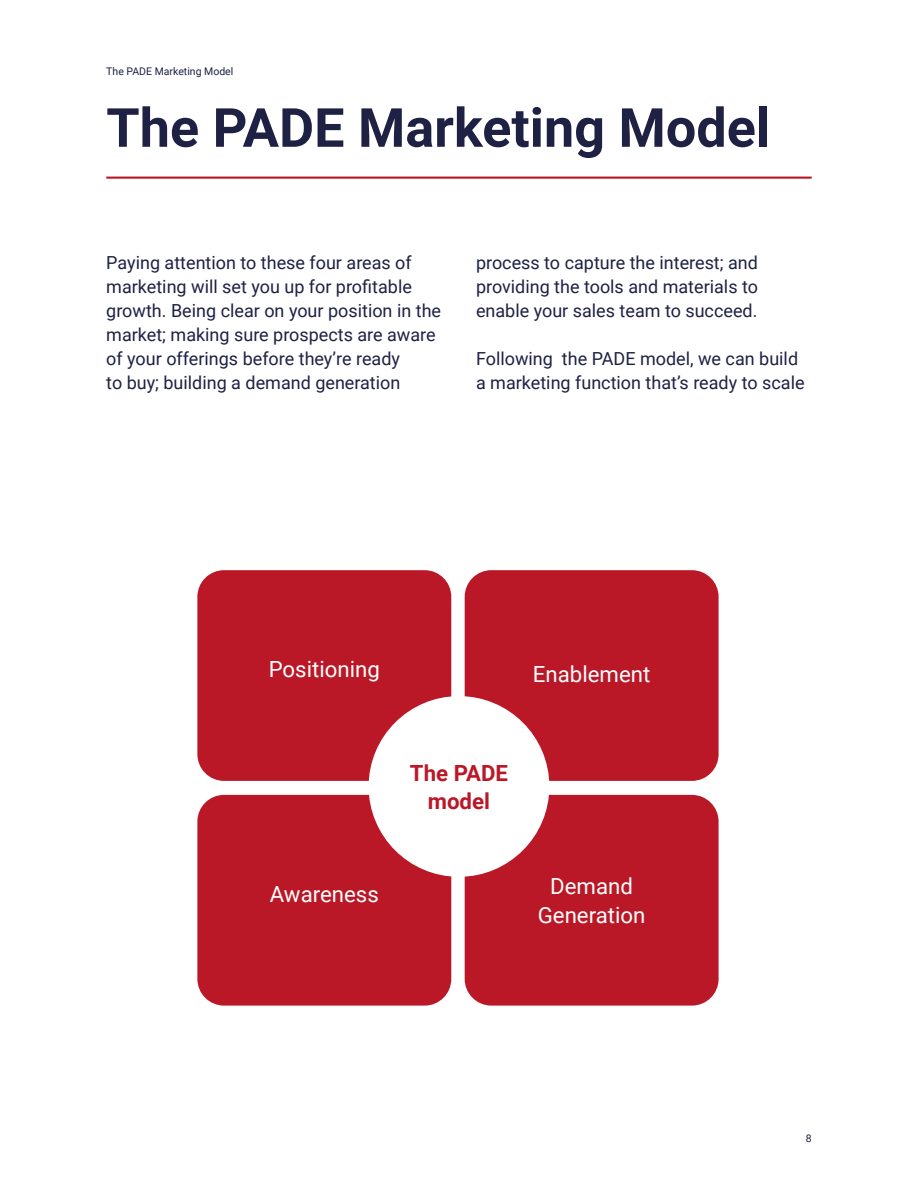
<style>
.page{position:relative;width:918px;height:1188px;background:#fff}
.page>*{position:absolute;margin:0;border:0;box-sizing:border-box;transform-origin:0 0}
.t1{font:700 54px "Roboto";color:#1e2144}
.t2{font:22.2px/29px "Roboto";color:#fff;text-align:center}
.t3{font:700 22.2px/27.8px "Roboto";color:#bb1827;text-align:center}
.t4{font:18px/24px "Roboto";color:#1e2144}
.t5{font:10.5px "Roboto";color:#1e2144}
</style>
<div class="page">
<div style="left:197px;top:570px;width:254px;height:211px;background:#bb1827;border-radius:27px"></div>
<div style="left:465px;top:570px;width:254px;height:211px;background:#bb1827;border-radius:27px"></div>
<div style="left:197px;top:795px;width:254px;height:211px;background:#bb1827;border-radius:27px"></div>
<div style="left:465px;top:795px;width:254px;height:211px;background:#bb1827;border-radius:27px"></div>
<hr style="left:106px;top:177px;width:706px;height:2px;background:#bb1827">
<div style="left:369px;top:696px;width:180px;height:181px;background:#fff;border-radius:50%"></div>
<p class="t5" style="left:106px;top:64px;width:129px">The PADE Marketing Model</p>
<h1 class="t1" style="left:106px;top:90px;width:665px">The PADE Marketing Model</h1>
<p class="t4" style="left:106px;top:250px;width:336px">Paying attention to these four areas of marketing will set you up for profitable growth. Being clear on your position in the market; making sure prospects are aware of your offerings before they’re ready<br>to buy; building a demand generation</p>
<p class="t4" style="left:476px;top:250px;width:284px;text-align:justify">process to capture the interest; and providing the tools and materials to enable your sales team to succeed.</p>
<p class="t4" style="left:476px;top:346px;width:330px">Following the PADE model, we can build a marketing function that’s ready to scale</p>
<p class="t2" style="left:269px;top:654px;width:113px">Positioning</p>
<p class="t2" style="left:533px;top:658px;width:119px">Enablement</p>
<p class="t2" style="left:270px;top:879px;width:111px">Awareness</p>
<p class="t3" style="left:410px;top:758px;width:100px">The PADE model</p>
<p class="t2" style="left:538px;top:871px;width:109px">Demand<br>Generation</p>
<p class="t5" style="left:806px;top:1131px;width:7px">8</p>
</div>
